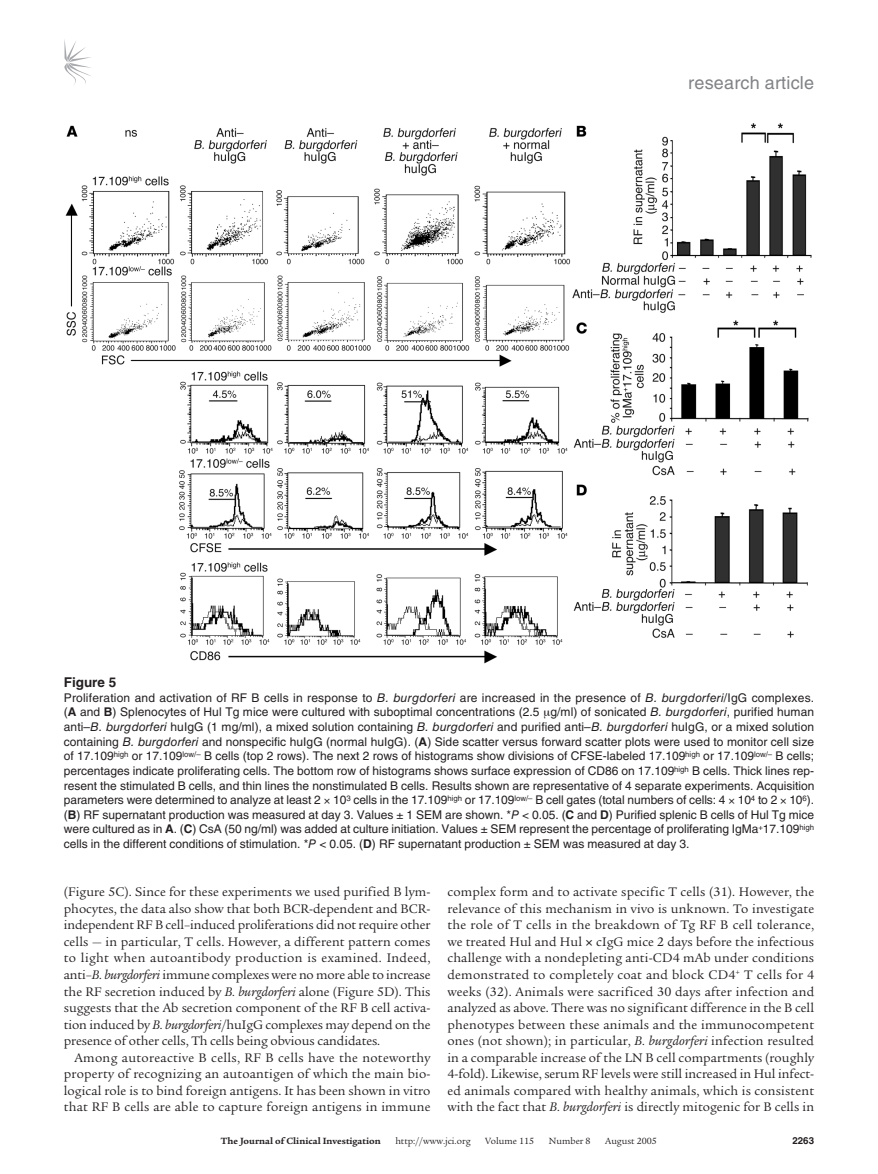
<style>
.page{position:relative;width:878px;height:1174px;background:#fff}
.page>*{position:absolute;margin:0;border:0;box-sizing:border-box;transform-origin:0 0}
.t1{font:18px "Helvetica LT Std";letter-spacing:.01em;color:#808285}
.t2{font:13.5px/16.5px "Legacy Serif Std";letter-spacing:.005em;color:#231f20;text-align:justify}
.t3{font:700 13.5px "Helvetica LT Std";color:#231f20}
.t4{font:12px/14.5px "Helvetica LT Std";color:#231f20;text-align:justify}
.t5{font:9.75px "Legacy Serif Std";color:#231f20}
.t6{font:700 9.75px "Legacy Serif Std";color:#231f20}
.t7{font:700 9.75px "Helvetica LT Std";color:#231f20}
.s1{font-style:italic}
.s2{font-weight:700}
</style>
<div class="page">
<svg style="left:64px;top:39px;width:27px;height:46px"></svg>
<img style="left:65px;top:123px;width:747px;height:541px">
<h1 class="t1" style="left:688px;top:72px;width:127px">research article</h1>
<p class="t3" style="left:64px;top:674px;width:54px">Figure 5</p>
<p class="t4" style="left:64px;top:690px;width:752px">Proliferation and activation of RF B cells in response to <span class="s1">B. burgdorferi</span> are increased in the presence of <span class="s1">B. burgdorferi</span>/IgG complexes. (<span class="s2">A</span> and <span class="s2">B</span>) Splenocytes of Hul Tg mice were cultured with suboptimal concentrations (2.5 g/ml) of sonicated <span class="s1">B. burgdorferi</span>, purified human anti–<span class="s1">B. burgdorferi</span> huIgG (1 mg/ml), a mixed solution containing <span class="s1">B. burgdorferi</span> and purified anti–<span class="s1">B. burgdorferi</span> huIgG, or a mixed solution containing <span class="s1">B. burgdorferi</span> and nonspecific huIgG (normal huIgG). (<span class="s2">A</span>) Side scatter versus forward scatter plots were used to monitor cell size of 17.109<sup>high</sup> or 17.109<sup>low/–</sup> B cells (top 2 rows). The next 2 rows of histograms show divisions of CFSE-labeled 17.109<sup>high</sup> or 17.109<sup>low/–</sup> B cells; percentages indicate proliferating cells. The bottom row of histograms shows surface expression of CD86 on 17.109<sup>high</sup> B cells. Thick lines rep&shy;resent the stimulated B cells, and thin lines the nonstimulated B cells. Results shown are representative of 4 separate experiments. Acquisition parameters were determined to analyze at least 2 10<sup>3</sup> cells in the 17.109<sup>high</sup> or 17.109<sup>low/–</sup> B cell gates (total numbers of cells: 4 10<sup>4</sup> to 2 10<sup>6</sup>). (<span class="s2">B</span>) RF supernatant production was measured at day 3. Values ± 1 SEM are shown. *<span class="s1">P</span> &lt; 0.05. (<span class="s2">C</span> and <span class="s2">D</span>) Purified splenic B cells of Hul Tg mice were cultured as in <span class="s2">A</span>. (<span class="s2">C</span>) CsA (50 ng/ml) was added at culture initiation. Values ± SEM represent the percentage of proliferating IgMa<sup>+</sup>17.109<sup>high </sup>cells in the different conditions of stimulation. *<span class="s1">P</span> &lt; 0.05. (<span class="s2">D</span>) RF supernatant production ± SEM was measured at day 3.</p>
<p class="t2" style="left:64px;top:884px;width:368px">(Figure 5C). Since for these experiments we used purified B lym&shy;phocytes, the data also show that both BCR-dependent and BCR&shy;independent RF B cell–induced proliferations did not require other cells — in particular, T cells. However, a different pattern comes to light when autoantibody production is examined. Indeed, anti–<span class="s1">B. burgdorferi</span> immune complexes were no more able to increase the RF secretion induced by <span class="s1">B. burgdorferi</span> alone (Figure 5D). This suggests that the Ab secretion component of the RF B cell activa&shy;tion induced by <span class="s1">B. burgdorferi</span>/huIgG complexes may depend on the presence of other cells, Th cells being obvious candidates.</p>
<p class="t2" style="left:64px;top:1049px;width:368px;text-indent:11px">Among autoreactive B cells, RF B cells have the noteworthy property of recognizing an autoantigen of which the main bio&shy;logical role is to bind foreign antigens. It has been shown in vitro that RF B cells are able to capture foreign antigens in immune</p>
<p class="t2" style="left:447px;top:884px;width:368px">complex form and to activate specific T cells (31). However, the relevance of this mechanism in vivo is unknown. To investigate the role of T cells in the breakdown of Tg RF B cell tolerance, we treated Hul and Hul cIgG mice 2 days before the infectious challenge with a nondepleting anti-CD4 mAb under conditions demonstrated to completely coat and block CD4<sup>+</sup> T cells for 4 weeks (32). Animals were sacrificed 30 days after infection and analyzed as above. There was no significant difference in the B cell phenotypes between these animals and the immunocompetent ones (not shown); in particular, <span class="s1">B. burgdorferi</span> infection resulted in a comparable increase of the LN B cell compartments (roughly 4-fold). Likewise, serum RF levels were still increased in Hul infect&shy;ed animals compared with healthy animals, which is consistent with the fact that <span class="s1">B. burgdorferi</span> is directly mitogenic for B cells in</p>
<p class="t6" style="left:221px;top:1135px;width:161px">The Journal of Clinical Investigation</p>
<p class="t5" style="left:395px;top:1135px;width:77px">http://www.jci.org</p>
<p class="t5" style="left:485px;top:1135px;width:50px">Volume 115</p>
<p class="t5" style="left:549px;top:1135px;width:43px">Number 8</p>
<p class="t5" style="left:605px;top:1135px;width:53px">August 2005</p>
<p class="t7" style="left:792px;top:1134px;width:23px">2263</p>
</div>
